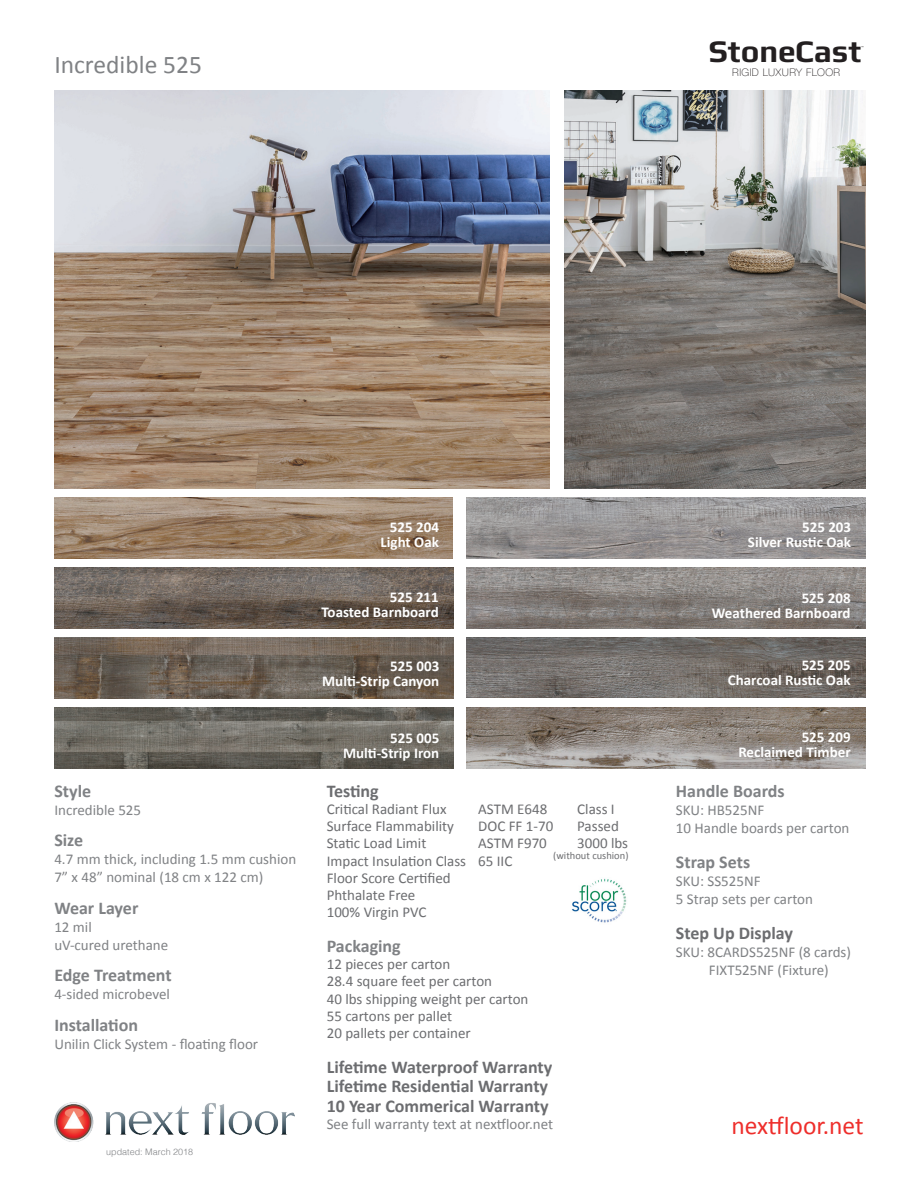
<style>
.page{position:relative;width:918px;height:1188px;background:#fff}
.page>*{position:absolute;margin:0;border:0;box-sizing:border-box;transform-origin:0 0}
.t1{font:700 31.5px "Play";color:#231f20}
.t2{font:25.5px "Calibri";color:#ee2e2b}
.t3{font:25.5px "Calibri";color:#808285}
.t4{font:700 18px/19.5px "Calibri";color:#6c6d70}
.t5{font:700 18px "Calibri";color:#808285}
.t6{font:15px/18px "Calibri";color:#808285}
.t7{font:15px/17.2px "Calibri";color:#6c6d70}
.t8{font:700 15px/15px "Calibri";color:#fff;text-align:right}
.t9{font:100 10.5px "Helvetica Neue";letter-spacing:.04em;color:#231f20}
.t10{font:10.5px "Calibri";color:#6c6d70}
.t11{font:300 9px "Helvetica";color:#808285}
.t12{font:2.55px "Helvetica Neue";color:#231f20}
</style>
<div class="page">
<img style="left:565px;top:91px;width:300px;height:397px">
<img style="left:54px;top:91px;width:496px;height:397px">
<img style="left:54px;top:1102px;width:240px;height:40px">
<img style="left:54px;top:638px;width:399px;height:60px">
<img style="left:466px;top:637px;width:399px;height:61px">
<img style="left:54px;top:708px;width:399px;height:60px">
<img style="left:466px;top:568px;width:399px;height:60px">
<img style="left:466px;top:498px;width:399px;height:60px">
<img style="left:54px;top:498px;width:399px;height:60px">
<img style="left:466px;top:708px;width:399px;height:60px">
<img style="left:54px;top:568px;width:399px;height:60px">
<img style="left:572px;top:878px;width:55px;height:45px">
<p class="t3" style="left:54px;top:49px;width:149px">Incredible 525</p>
<p class="t1" style="left:709px;top:33px;width:154px">StoneCast</p>
<p class="t12" style="left:861px;top:46px;width:4px">™</p>
<p class="t9" style="left:732px;top:64px;width:109px">RIGID LUXURY FLOOR</p>
<p class="t5" style="left:54px;top:778px;width:38px">Style</p>
<p class="t6" style="left:54px;top:800px;width:88px">Incredible 525</p>
<p class="t5" style="left:54px;top:827px;width:30px">Size</p>
<p class="t6" style="left:54px;top:849px;width:243px">4.7 mm thick, including 1.5 mm cushion<br>7” x 48” nominal (18 cm x 122 cm)</p>
<p class="t5" style="left:54px;top:895px;width:86px">Wear Layer</p>
<p class="t6" style="left:54px;top:917px;width:115px">12 mil<br>uV-cured urethane</p>
<p class="t5" style="left:54px;top:962px;width:119px">Edge Treatment</p>
<p class="t6" style="left:54px;top:984px;width:117px">4-sided microbevel</p>
<p class="t5" style="left:54px;top:1012px;width:85px">Installation</p>
<p class="t6" style="left:54px;top:1034px;width:205px">Unilin Click System - floating floor</p>
<p class="t11" style="left:106px;top:1144px;width:89px">updated: March 2018</p>
<p class="t8" style="left:381px;top:519px;width:60px">525 204<br>Light Oak</p>
<p class="t8" style="left:390px;top:589px;width:51px">525 211</p>
<p class="t8" style="left:321px;top:604px;width:119px">Toasted Barnboard</p>
<p class="t8" style="left:748px;top:519px;width:105px">525 203<br>Silver Rustic Oak</p>
<p class="t8" style="left:712px;top:590px;width:140px">525 208<br>Weathered Barnboard</p>
<p class="t8" style="left:322px;top:658px;width:119px">525 003<br>Multi-Strip Canyon</p>
<p class="t8" style="left:728px;top:657px;width:124px">525 205<br>Charcoal Rustic Oak</p>
<p class="t8" style="left:390px;top:730px;width:51px">525 005</p>
<p class="t8" style="left:343px;top:745px;width:98px">Multi-Strip Iron</p>
<p class="t4" style="left:327px;top:780px;width:54px">Testing</p>
<p class="t7" style="left:327px;top:799px;width:121px">Critical Radiant Flux</p>
<p class="t7" style="left:478px;top:799px;width:71px">ASTM E648</p>
<p class="t7" style="left:577px;top:799px;width:39px">Class I</p>
<p class="t7" style="left:327px;top:817px;width:129px">Surface Flammability</p>
<p class="t7" style="left:478px;top:817px;width:77px">DOC FF 1-70</p>
<p class="t7" style="left:577px;top:817px;width:43px">Passed</p>
<p class="t7" style="left:327px;top:834px;width:101px">Static Load Limit</p>
<p class="t7" style="left:478px;top:834px;width:70px">ASTM F970</p>
<p class="t7" style="left:577px;top:834px;width:52px">3000 lbs</p>
<p class="t7" style="left:327px;top:851px;width:187px">Impact Insulation Class 65 IIC<br>Floor Score Certified</p>
<p class="t7" style="left:327px;top:886px;width:90px">Phthalate Free</p>
<p class="t7" style="left:327px;top:903px;width:101px">100% Virgin PVC</p>
<p class="t5" style="left:327px;top:933px;width:76px">Packaging</p>
<p class="t7" style="left:327px;top:955px;width:125px">12 pieces per carton</p>
<p class="t7" style="left:327px;top:972px;width:167px">28.4 square feet per carton</p>
<p class="t7" style="left:327px;top:989px;width:203px">40 lbs shipping weight per carton<br>55 cartons per pallet</p>
<p class="t7" style="left:327px;top:1024px;width:146px">20 pallets per container</p>
<p class="t4" style="left:327px;top:1056px;width:227px">Lifetime Waterproof Warranty<br>Lifetime Residential Warranty</p>
<p class="t4" style="left:327px;top:1095px;width:223px">10 Year Commerical Warranty</p>
<p class="t6" style="left:327px;top:1114px;width:228px">See full warranty text at nextfloor.net</p>
<p class="t10" style="left:553px;top:849px;width:77px">(without cushion)</p>
<p class="t8" style="left:738px;top:729px;width:114px">525 209<br>Reclaimed Timber</p>
<p class="t5" style="left:676px;top:778px;width:110px">Handle Boards</p>
<p class="t6" style="left:676px;top:800px;width:175px">SKU: HB525NF<br>10 Handle boards per carton</p>
<p class="t5" style="left:676px;top:849px;width:76px">Strap Sets</p>
<p class="t6" style="left:676px;top:871px;width:139px">SKU: SS525NF<br>5 Strap sets per carton</p>
<p class="t4" style="left:676px;top:922px;width:118px">Step Up Display</p>
<p class="t6" style="left:709px;top:942px;width:144px;text-indent:-33px">SKU: 8CARDS525NF (8 cards)<br>FIXT525NF (Fixture)</p>
<p class="t2" style="left:731px;top:1110px;width:134px">nextfloor.net</p>
</div>
